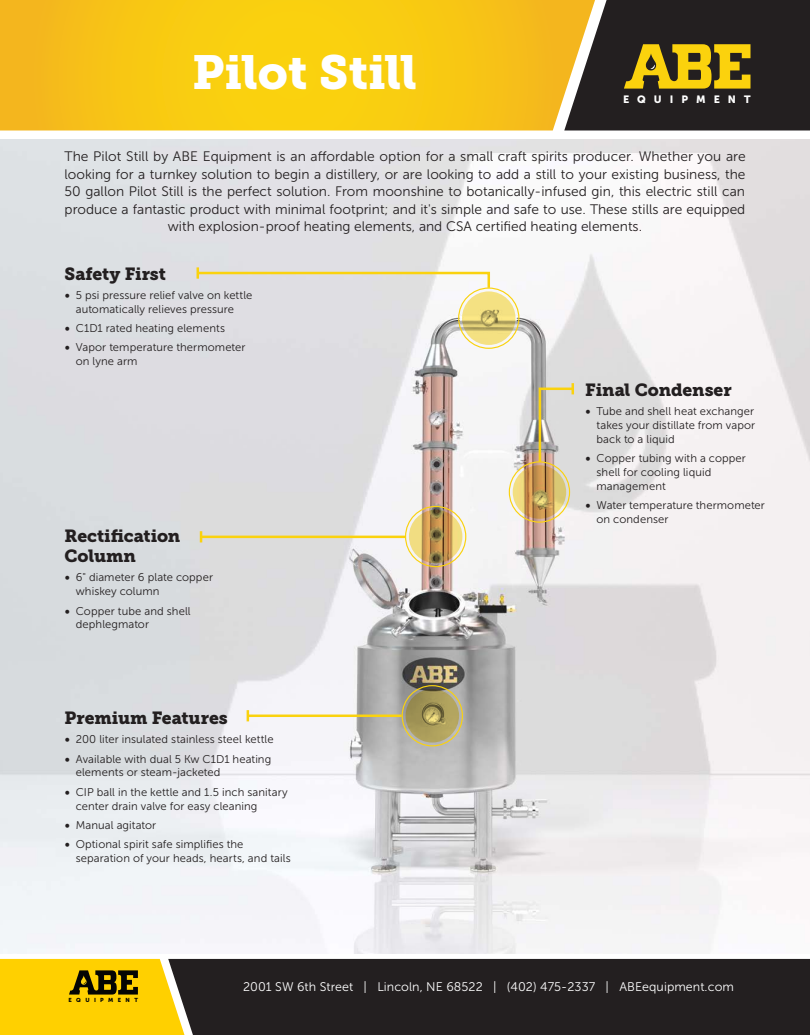
<style>
.page{position:relative;width:810px;height:1035px;background:#fff}
.page>*{position:absolute;margin:0;border:0;box-sizing:border-box;transform-origin:0 0}
.t1{font:47.5px "Museo Slab 900";color:#fff}
.t2{font:17.5px/20px "Museo Slab 900";letter-spacing:-.005em;color:#231f20}
.Body_Primary{font:13.75px/17.5px "Museo Sans 300";color:#231f20;text-align:center}
.t3{font:12.5px "Museo Sans 300";letter-spacing:.005em;color:#fff}
.t4{font:11.25px/13.8px "Museo Sans 300";letter-spacing:.005em;color:#231f20}
.t5{font:10.5px "Museo Sans 900";letter-spacing:.76em;color:#fff}
.t6{font:5.75px "Museo Sans 900";letter-spacing:.76em;color:#040503}
.s1{font-family:"Minion Pro";font-size:15px}
</style>
<div class="page">
<img style="left:0;top:139px;width:810px;height:815px">
<svg style="left:409px;top:510px;width:53px;height:53px;background:#c5a25b"></svg>
<div style="left:405px;top:506px;width:61px;height:61px;border:1px solid #fad20e;border-radius:50%"></div>
<hr style="left:201px;top:536px;width:204px;height:2px;background:#fad20e">
<svg style="left:200px;top:531px;width:2px;height:11px"></svg>
<svg style="left:195px;top:267px;width:296px;height:23px;background:#e6e1cd"></svg>
<svg style="left:462px;top:291px;width:54px;height:54px;background:#e4d27c"></svg>
<div style="left:458px;top:288px;width:61px;height:61px;border:1px solid #fad20e;border-radius:50%"></div>
<svg style="left:513px;top:465px;width:53px;height:54px;background:#cca65e"></svg>
<div style="left:509px;top:461px;width:61px;height:62px;border:1px solid #fad20e;border-radius:50%"></div>
<svg style="left:537px;top:383px;width:38px;height:81px;background:#d2cbb8"></svg>
<svg style="left:406px;top:689px;width:53px;height:54px;background:#a59859"></svg>
<div style="left:402px;top:685px;width:61px;height:61px;border:1px solid #fad20e;border-radius:50%"></div>
<hr style="left:248px;top:715px;width:154px;height:2px;background:#fad20e">
<svg style="left:247px;top:710px;width:2px;height:11px"></svg>
<svg style="left:0;top:0;width:564px;height:131px;background:#f7c715"></svg>
<svg style="left:564px;top:0;width:246px;height:131px;background:#4e4327"></svg>
<div style="left:184px;top:959px;width:626px;height:76px;background:#231f20"></div>
<svg style="left:0;top:959px;width:184px;height:76px;background:#e6bd0a"></svg>
<p class="t1" style="left:192px;top:44px;width:226px">Pilot Still</p>
<p class="t5" style="left:623px;top:93px;width:129px">EQUIPMENT</p>
<p class="Body_Primary" style="left:65px;top:148px;width:683px">The Pilot Still by ABE Equipment is an affordable option for a small craft spirits producer. Whether you are looking for a turnkey solution to begin a distillery, or are looking to add a still to your existing business, the 50 gallon Pilot Still is the perfect solution. From moonshine to botanically-infused gin, this electric still can produce a fantastic product with minimal footprint; and it's simple and safe to use. These stills are equipped with explosion-proof heating elements, and CSA certified heating elements.</p>
<p class="t2" style="left:65px;top:264px;width:103px">Safety First</p>
<p class="t4" style="left:76px;top:288px;width:178px;text-indent:-11px"><span class="s1">•</span> 5 psi pressure relief valve on kettle automatically relieves pressure</p>
<p class="t4" style="left:65px;top:321px;width:162px"><span class="s1">•</span> C1D1 rated heating elements</p>
<p class="t4" style="left:76px;top:341px;width:171px;text-indent:-11px"><span class="s1">•</span> Vapor temperature thermometer on lyne arm</p>
<p class="t2" style="left:65px;top:526px;width:117px">Rectification<br>Column</p>
<p class="t4" style="left:76px;top:571px;width:139px;text-indent:-11px"><span class="s1">•</span> 6" diameter 6 plate copper whiskey column</p>
<p class="t4" style="left:76px;top:604px;width:116px;text-indent:-11px"><span class="s1">•</span> Copper tube and shell dephlegmator</p>
<p class="t2" style="left:65px;top:708px;width:165px">Premium Features</p>
<p class="t4" style="left:65px;top:733px;width:211px"><span class="s1">•</span> 200 liter insulated stainless steel kettle</p>
<p class="t4" style="left:76px;top:752px;width:197px;text-indent:-11px"><span class="s1">•</span> Available with dual 5 Kw C1D1 heating elements or steam-jacketed</p>
<p class="t4" style="left:76px;top:785px;width:213px;text-indent:-11px"><span class="s1">•</span> CIP ball in the kettle and 1.5 inch sanitary center drain valve for easy cleaning</p>
<p class="t4" style="left:65px;top:818px;width:93px"><span class="s1">•</span> Manual agitator</p>
<p class="t4" style="left:76px;top:838px;width:217px;text-indent:-11px"><span class="s1">•</span> Optional spirit safe simplifies the separation of your heads, hearts, and tails</p>
<p class="t2" style="left:585px;top:380px;width:148px">Final Condenser</p>
<p class="t4" style="left:597px;top:405px;width:160px;text-align:justify;text-indent:-11px"><span class="s1">•</span> Tube and shell heat exchanger takes your distillate from vapor back to a liquid</p>
<p class="t4" style="left:597px;top:451px;width:151px;text-indent:-11px"><span class="s1">•</span> Copper tubing with a copper shell for cooling liquid management</p>
<p class="t4" style="left:597px;top:498px;width:170px;text-indent:-11px"><span class="s1">•</span> Water temperature thermometer on condenser</p>
<p class="t6" style="left:69px;top:997px;width:71px">EQUIPMENT</p>
<p class="t3" style="left:243px;top:980px;width:492px">2001 SW 6th Street | Lincoln, NE 68522 | (402) 475-2337 | ABEequipment.com</p>
</div>
